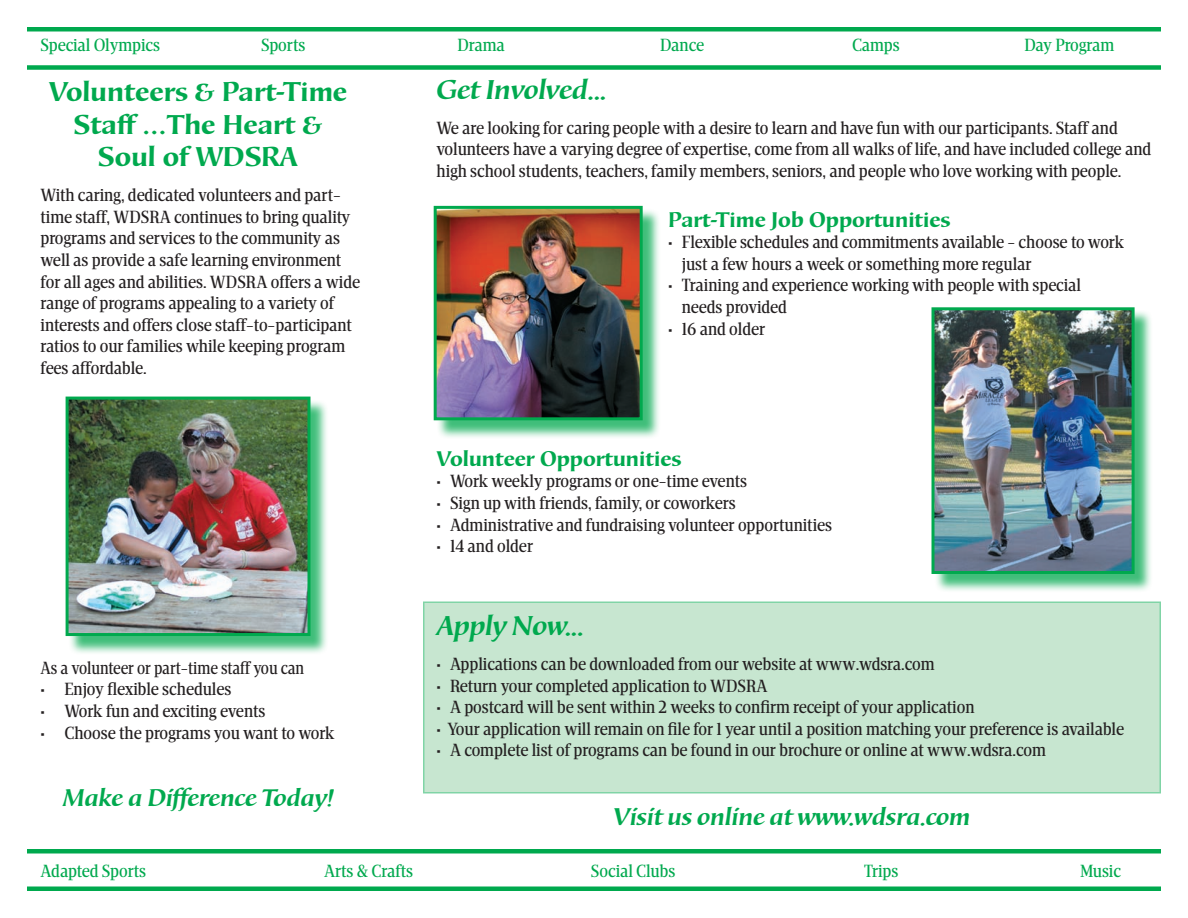
<style>
.page{position:relative;width:1188px;height:918px;background:#fff}
.page>*{position:absolute;margin:0;border:0;box-sizing:border-box;transform-origin:0 0}
.t1{font:700 27px/32.4px "Bouwsma Text";color:#00a94e;text-align:center}
.t2{font:italic 700 27px "Bouwsma Text";color:#00a94e}
.t3{font:italic 700 24px "Bouwsma Text";color:#00a94e}
.t4{font:700 21px "Bouwsma Text";color:#00a94e}
.t5{font:500 18px/21.6px "Apud";color:#231f20}
.t6{font:500 18px "Apud";letter-spacing:-.005em;color:#00a94e}
.t7{font:500 18px "Apud";color:#231f20;scale:.94 1}
</style>
<div class="page">
<div style="left:423px;top:602px;width:738px;height:192px;background:#c7e6d0"></div>
<div style="left:68px;top:399px;width:261px;height:256px;background:#00a94e;opacity:.75"></div>
<img style="left:70px;top:401px;width:236px;height:231px">
<div style="left:66px;top:397px;width:244px;height:239px;border:3px solid #00a94e"></div>
<div style="left:436px;top:208px;width:225px;height:231px;background:#00a94e;opacity:.75"></div>
<img style="left:438px;top:210px;width:201px;height:206px">
<div style="left:434px;top:206px;width:209px;height:214px;border:3px solid #00a94e"></div>
<div style="left:934px;top:310px;width:219px;height:283px;background:#00a94e;opacity:.75"></div>
<img style="left:936px;top:311px;width:195px;height:259px">
<div style="left:932px;top:307px;width:203px;height:267px;border:3px solid #00a94e"></div>
<div style="left:27px;top:27px;width:1134px;height:5px;background:#00a94e"></div>
<div style="left:27px;top:65px;width:1134px;height:5px;background:#00a94e"></div>
<div style="left:27px;top:849px;width:1134px;height:5px;background:#00a94e"></div>
<div style="left:27px;top:886px;width:1134px;height:5px;background:#00a94e"></div>
<p class="t6" style="left:40px;top:35px;width:121px">Special Olympics</p>
<p class="t6" style="left:261px;top:35px;width:46px">Sports</p>
<p class="t6" style="left:458px;top:35px;width:49px">Drama</p>
<p class="t6" style="left:660px;top:35px;width:46px">Dance</p>
<p class="t6" style="left:852px;top:35px;width:49px">Camps</p>
<p class="t6" style="left:1025px;top:35px;width:91px">Day Program</p>
<h1 class="t1" style="left:49px;top:75px;width:300px">Volunteers &amp; Part-Time<br>Staff …The Heart &amp;<br>Soul of WDSRA</h1>
<p class="t5" style="left:40px;top:185px;width:321px">With caring, dedicated volunteers and part&shy;time staff, WDSRA continues to bring quality programs and services to the community as well as provide a safe learning environment for all ages and abilities. WDSRA offers a wide range of programs appealing to a variety of interests and offers close staff-to-participant ratios to our families while keeping program fees affordable.</p>
<p class="t7" style="left:40px;top:657px;width:282px">As a volunteer or part-time staff you can</p>
<p class="t5" style="left:40px;top:679px;width:192px">• Enjoy flexible schedules</p>
<p class="t5" style="left:40px;top:700px;width:226px">• Work fun and exciting events</p>
<p class="t5" style="left:40px;top:722px;width:296px">• Choose the programs you want to work</p>
<h2 class="t3" style="left:62px;top:781px;width:273px">Make a Difference Today!</h2>
<h1 class="t2" style="left:436px;top:71px;width:171px">Get Involved...</h1>
<p class="t5" style="left:436px;top:117px;width:716px">We are looking for caring people with a desire to learn and have fun with our participants. Staff and volunteers have a varying degree of expertise, come from all walks of life, and have included college and high school students, teachers, family members, seniors, and people who love working with people.</p>
<p class="t4" style="left:668px;top:205px;width:284px">Part-Time Job Opportunities</p>
<p class="t5" style="left:682px;top:232px;width:444px;text-indent:-14px">• Flexible schedules and commitments available - choose to work just a few hours a week or something more regular</p>
<p class="t5" style="left:682px;top:275px;width:401px;text-indent:-14px">• Training and experience working with people with special needs provided</p>
<p class="t5" style="left:668px;top:318px;width:99px">• 16 and older</p>
<p class="t4" style="left:436px;top:444px;width:247px">Volunteer Opportunities</p>
<p class="t5" style="left:436px;top:471px;width:312px">• Work weekly programs or one-time events</p>
<p class="t5" style="left:436px;top:492px;width:301px">• Sign up with friends, family, or coworkers</p>
<p class="t5" style="left:436px;top:514px;width:397px">• Administrative and fundraising volunteer opportunities</p>
<p class="t5" style="left:436px;top:535px;width:98px">• 14 and older</p>
<h1 class="t2" style="left:436px;top:607px;width:149px">Apply Now...</h1>
<p class="t5" style="left:436px;top:653px;width:500px">• Applications can be downloaded from our website at www.wdsra.com</p>
<p class="t5" style="left:436px;top:675px;width:333px">• Return your completed application to WDSRA</p>
<p class="t5" style="left:436px;top:696px;width:540px">• A postcard will be sent within 2 weeks to confirm receipt of your application</p>
<p class="t5" style="left:436px;top:718px;width:689px">• Your application will remain on file for 1 year until a position matching your preference is available</p>
<p class="t5" style="left:436px;top:740px;width:611px">• A complete list of programs can be found in our brochure or online at www.wdsra.com</p>
<h2 class="t3" style="left:614px;top:801px;width:358px">Visit us online at www.wdsra.com</h2>
<p class="t6" style="left:40px;top:860px;width:107px">Adapted Sports</p>
<p class="t6" style="left:324px;top:860px;width:91px">Arts &amp; Crafts</p>
<p class="t6" style="left:591px;top:860px;width:86px">Social Clubs</p>
<p class="t6" style="left:864px;top:860px;width:36px">Trips</p>
<p class="t6" style="left:1080px;top:860px;width:43px">Music</p>
</div>
